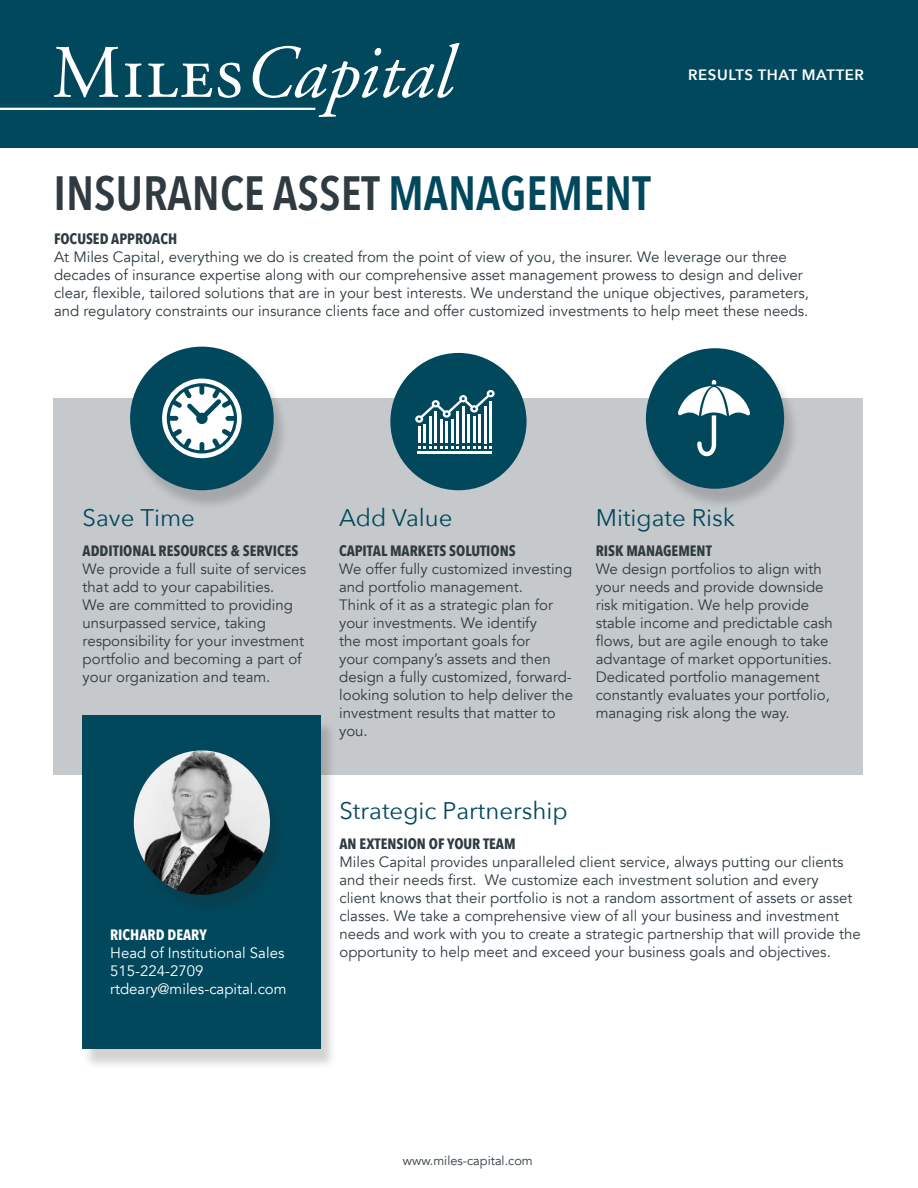
<style>
.page{position:relative;width:918px;height:1188px;background:#fff}
.page>*{position:absolute;margin:0;border:0;box-sizing:border-box;transform-origin:0 0}
.H2_Regular_Left{font:600 48px "Avenir Next Condensed";color:#2f3b41}
.Subheading{font:24px "Avenir Next";color:#01485d}
.Body_Copy{font:15px/18px "Avenir";color:#2f3b41}
.Titles{font:15px/18px "Avenir";color:#2f3b41}
.Titles-2{font:700 15px "Avenir Next Condensed";color:#2f3b41}
.Body_Copy-2{font:15px "Avenir";color:#fff}
.t1{font:600 15px "Avenir Next";letter-spacing:.04em;color:#fff}
.Titles-3{font:700 15px "Avenir Next Condensed";color:#fff}
.Body_Copy-3{font:12.75px "Avenir";color:#2f3b41}
.s1{color:#01485d}
.s2{font-family:"Avenir Next Condensed";font-weight:700}
</style>
<div class="page">
<div style="left:0;top:0;width:918px;height:147px;background:#01485d"></div>
<div style="left:53px;top:399px;width:810px;height:376px;background:#c5c9cc"></div>
<div style="left:129px;top:351px;width:160px;height:160px;background:#231f20;opacity:.2"></div>
<div style="left:130px;top:347px;width:144px;height:143px;background:#01485d;border-radius:50%"></div>
<svg style="left:162px;top:379px;width:80px;height:79px"></svg>
<div style="left:645px;top:353px;width:155px;height:156px;background:#231f20;opacity:.2"></div>
<div style="left:646px;top:348px;width:138px;height:141px;background:#01485d;border-radius:50%"></div>
<svg style="left:678px;top:380px;width:72px;height:76px"></svg>
<svg style="left:253px;top:43px;width:207px;height:74px"></svg>
<svg style="left:54px;top:47px;width:187px;height:51px"></svg>
<div style="left:82px;top:720px;width:255px;height:350px;background:#231f20;opacity:.2"></div>
<div style="left:83px;top:715px;width:238px;height:334px;background:#01485d"></div>
<img style="left:134px;top:750px;width:136px;height:145px">
<div style="left:390px;top:353px;width:137px;height:137px;background:#01485d;border-radius:50%"></div>
<hr style="left:0;top:108px;width:315px;height:2px;background:#fff">
<hr style="left:418px;top:451px;width:74px;height:2px;background:#fff">
<svg style="left:415px;top:390px;width:80px;height:58px"></svg>
<p class="H2_Regular_Left" style="left:53px;top:152px;width:599px">INSURANCE ASSET <span class="s1">MANAGEMENT</span></p>
<p class="t1" style="left:688px;top:62px;width:177px">RESULTS THAT MATTER</p>
<p class="Titles" style="left:54px;top:230px;width:757px"><span class="s2">FOCUSED APPROACH<br></span>At Miles Capital, everything we do is created from the point of view of you, the insurer. We leverage our three decades of insurance expertise along with our comprehensive asset management prowess to design and deliver clear, flexible, tailored solutions that are in your best interests. We understand the unique objectives, parameters, and regulatory constraints our insurance clients face and offer customized investments to help meet these needs.</p>
<p class="Subheading" style="left:83px;top:498px;width:114px">Save Time</p>
<p class="Titles-2" style="left:83px;top:542px;width:217px">ADDITIONAL RESOURCES &amp; SERVICES</p>
<p class="Body_Copy" style="left:83px;top:560px;width:225px">We provide a full suite of services that add to your capabilities.<br>We are committed to providing unsurpassed service, taking responsibility for your investment portfolio and becoming a part of your organization and team.</p>
<p class="Titles-3" style="left:110px;top:925px;width:98px">RICHARD DEARY</p>
<p class="Body_Copy-2" style="left:110px;top:944px;width:176px">Head of Institutional Sales</p>
<p class="Body_Copy-2" style="left:110px;top:962px;width:95px">515-224-2709</p>
<p class="Body_Copy-2" style="left:110px;top:980px;width:178px">rtdeary@miles-capital.com</p>
<p class="Subheading" style="left:339px;top:498px;width:115px">Add Value</p>
<p class="Titles-2" style="left:339px;top:542px;width:178px">CAPITAL MARKETS SOLUTIONS</p>
<p class="Body_Copy" style="left:339px;top:560px;width:235px">We offer fully customized investing and portfolio management.<br>Think of it as a strategic plan for your investments. We identify<br>the most important goals for<br>your company’s assets and then design a fully customized, forward&shy;looking solution to help deliver the investment results that matter to you.</p>
<p class="Subheading" style="left:596px;top:498px;width:141px">Mitigate Risk</p>
<p class="Titles-2" style="left:596px;top:542px;width:118px">RISK MANAGEMENT</p>
<p class="Body_Copy" style="left:596px;top:560px;width:239px">We design portfolios to align with your needs and provide downside risk mitigation. We help provide stable income and predictable cash flows, but are agile enough to take advantage of market opportunities.<br>Dedicated portfolio management constantly evaluates your portfolio, managing risk along the way.</p>
<p class="Subheading" style="left:339px;top:791px;width:230px">Strategic Partnership</p>
<p class="Titles-2" style="left:339px;top:835px;width:178px">AN EXTENSION OF YOUR TEAM</p>
<p class="Body_Copy" style="left:339px;top:853px;width:523px">Miles Capital provides unparalleled client service, always putting our clients and their needs first. We customize each investment solution and every<br>client knows that their portfolio is not a random assortment of assets or asset classes. We take a comprehensive view of all your business and investment needs and work with you to create a strategic partnership that will provide the opportunity to help meet and exceed your business goals and objectives.</p>
<p class="Body_Copy-3" style="left:403px;top:1153px;width:131px">www.miles-capital.com</p>
</div>
